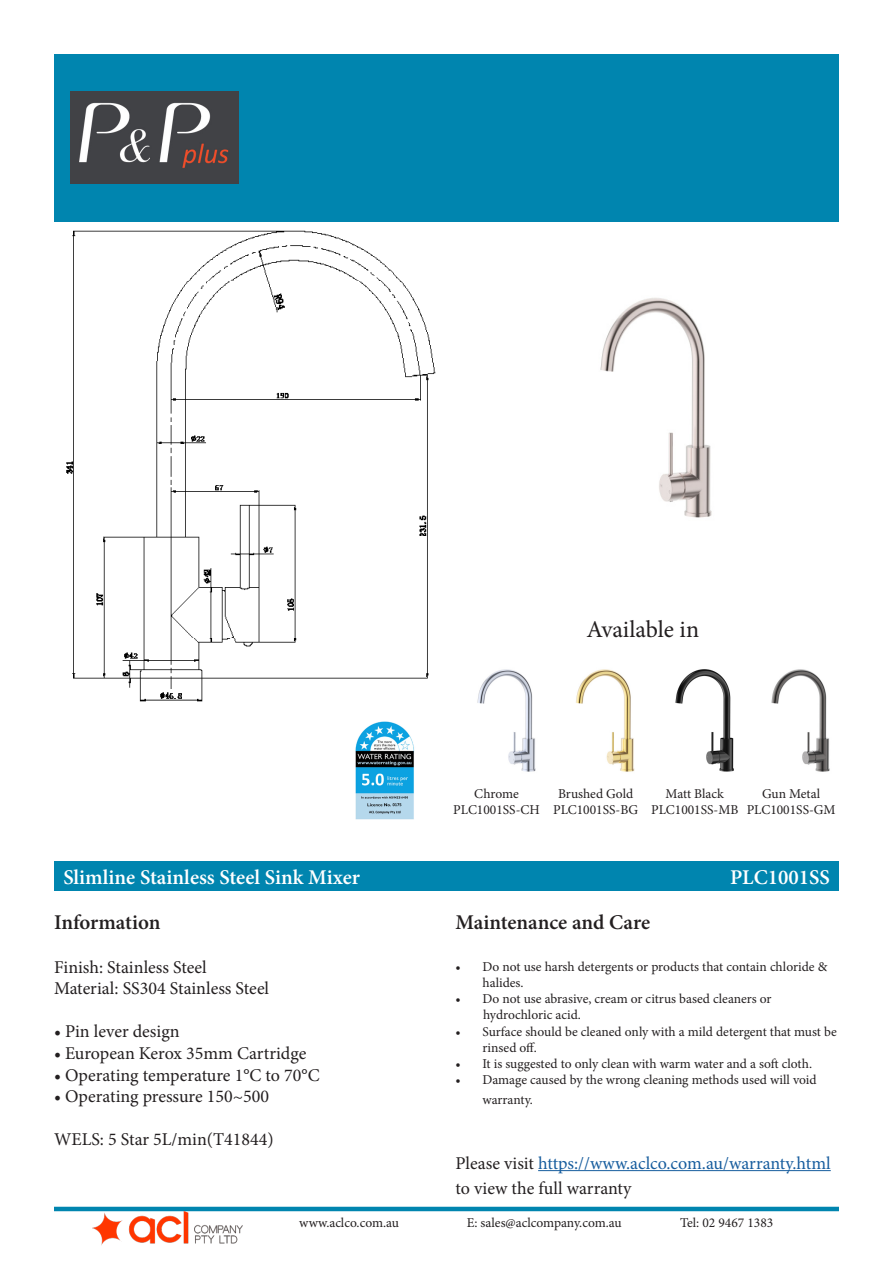
<style>
.page{position:relative;width:893px;height:1263px;background:#fff}
.page>*{position:absolute;margin:0;border:0;box-sizing:border-box;transform-origin:0 0}
.t1{font:24px "Minion Pro";color:#231f20}
.t2{font:600 21px "Minion Pro";color:#fff}
.t3{font:600 21px "Minion Pro";letter-spacing:-.005em;color:#231f20}
.t4{font:18px "Minion Pro";color:#231f20}
.t5{font:18px/25.2px "Minion Pro";color:#175d9e}
.t6{font:13.5px/16.2px "Minion Pro";color:#231f20}
.s1{color:#231f20}
</style>
<div class="page">
<div style="left:54px;top:861px;width:785px;height:30px;background:#0085af"></div>
<div style="left:54px;top:54px;width:785px;height:167px;background:#0085af"></div>
<hr style="left:54px;top:1207px;width:785px;height:4px;background:#0085af">
<img style="left:92px;top:1211px;width:151px;height:34px">
<hr style="left:538px;top:1170px;width:293px;height:1px;background:#175d9e">
<img style="left:70px;top:91px;width:169px;height:93px">
<img style="left:477px;top:669px;width:353px;height:103px">
<img style="left:600px;top:298px;width:112px;height:220px">
<img style="left:66px;top:230px;width:370px;height:472px">
<img style="left:355px;top:721px;width:60px;height:99px">
<h1 class="t1" style="left:586px;top:614px;width:114px">Available in</h1>
<p class="t6" style="left:474px;top:785px;width:46px">Chrome</p>
<p class="t6" style="left:453px;top:801px;width:88px">PLC1001SS-CH</p>
<p class="t6" style="left:553px;top:785px;width:87px;text-align:center">Brushed Gold<br>PLC1001SS-BG</p>
<p class="t6" style="left:651px;top:785px;width:89px;text-align:center">Matt Black<br>PLC1001SS-MB</p>
<p class="t6" style="left:747px;top:785px;width:90px;text-align:center">Gun Metal<br>PLC1001SS-GM</p>
<p class="t2" style="left:63px;top:862px;width:298px">Slimline Stainless Steel Sink Mixer</p>
<p class="t2" style="left:730px;top:862px;width:101px">PLC1001SS</p>
<p class="t3" style="left:54px;top:908px;width:108px">Information</p>
<p class="t4" style="left:54px;top:955px;width:154px">Finish: Stainless Steel</p>
<p class="t4" style="left:54px;top:976px;width:217px">Material: SS304 Stainless Steel</p>
<p class="t4" style="left:54px;top:1019px;width:127px">• Pin lever design</p>
<p class="t4" style="left:54px;top:1041px;width:254px">• European Kerox 35mm Cartridge</p>
<p class="t4" style="left:54px;top:1063px;width:267px">• Operating temperature 1°C to 70°C</p>
<p class="t4" style="left:54px;top:1084px;width:217px">• Operating pressure 150~500</p>
<p class="t4" style="left:54px;top:1127px;width:221px">WELS: 5 Star 5L/min(T41844)</p>
<h2 class="t3" style="left:455px;top:908px;width:196px">Maintenance and Care</h2>
<p class="t6" style="left:482px;top:958px;width:346px;text-indent:-27px">• Do not use harsh detergents or products that contain chloride &amp; halides.</p>
<p class="t6" style="left:483px;top:991px;width:290px;text-indent:-28px">• Do not use abrasive, cream or citrus based cleaners or hydrochloric acid.</p>
<p class="t6" style="left:482px;top:1023px;width:356px;text-indent:-27px">• Surface should be cleaned only with a mild detergent that must be rinsed off.</p>
<p class="t6" style="left:455px;top:1056px;width:358px">• It is suggested to only clean with warm water and a soft cloth.</p>
<p class="t6" style="left:482px;top:1070px;width:336px;line-height:19.8px;text-indent:-27px">• Damage caused by the wrong cleaning methods used will void warranty.</p>
<h3 class="t5" style="left:455px;top:1150px;width:377px"><span class="s1">Please visit</span> https://www.aclco.com.au/warranty.html <span class="s1">to view the full warranty</span></h3>
<p class="t6" style="left:299px;top:1215px;width:101px">www.aclco.com.au</p>
<p class="t6" style="left:467px;top:1215px;width:157px">E: sales@aclcompany.com.au</p>
<p class="t6" style="left:680px;top:1215px;width:95px">Tel: 02 9467 1383</p>
</div>
